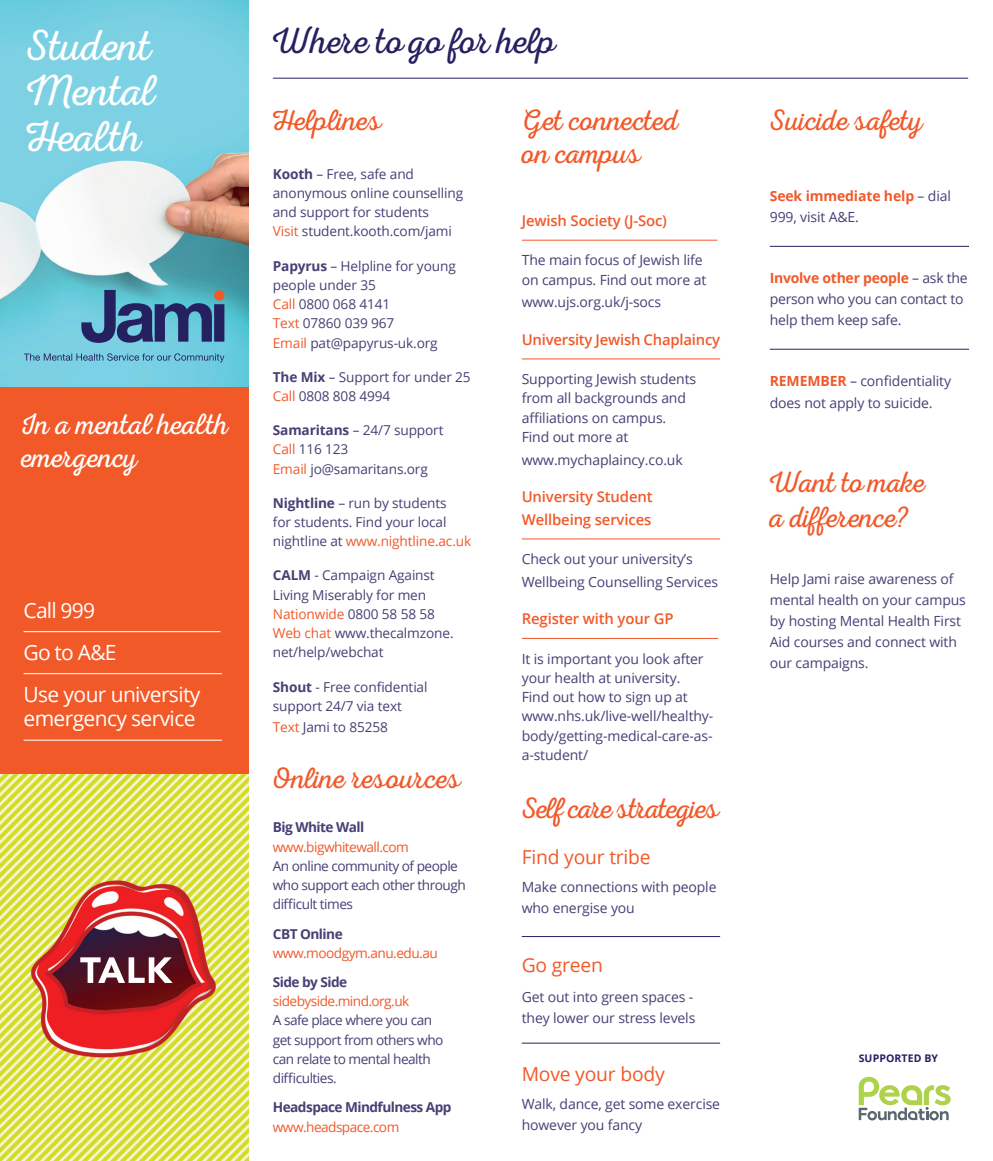
<style>
.page{position:relative;width:993px;height:1161px;background:#fff}
.page>*{position:absolute;margin:0;border:0;box-sizing:border-box;transform-origin:0 0}
.t1{font:43.75px/45.5px "Nexa Rust Script L 0";letter-spacing:.005em;color:#fff;text-align:justify}
.t2{font:36.93px "Nexa Rust Script L 0";letter-spacing:-.005em;color:#252161}
.t3{font:29.75px/35px "Nexa Rust Script L 0";letter-spacing:-.005em;color:#f15929}
.t4{font:29.75px/33.2px "Nexa Rust Script L 0";letter-spacing:.005em;color:#fff}
.t5{font:29.75px "Nexa Rust Script L 0";letter-spacing:-.03em;color:#f15929}
.t6{font:21px/42px "Open Sans";letter-spacing:-.03em;color:#fff}
.t7{font:19.25px "Open Sans";letter-spacing:-.01em;color:#f15929}
.t8{font:600 14.88px/22.8px "Open Sans";letter-spacing:-.01em;color:#f15929}
.t9{font:14px/21px "Open Sans";letter-spacing:-.01em;color:#464075}
.t10{font:13.65px/19.2px "Open Sans";letter-spacing:-.01em;color:#464075}
.t11{font:13.65px/19.2px "Open Sans";letter-spacing:-.04em;color:#464075}
.t12{font:13.65px "Open Sans";letter-spacing:-.04em;color:#f15929}
.t13{font:700 13.65px "Open Sans";letter-spacing:-.04em;color:#464075}
.t14{font:700 10.5px "Open Sans";letter-spacing:.01em;color:#252161}
.s1{font-weight:700}
.s2{color:#f15929}
.s3{font-weight:700;color:#f15929}
</style>
<div class="page">
<img style="left:0;top:0;width:248px;height:388px">
<svg style="left:81px;top:290px;width:143px;height:53px;background:#47799f"></svg>
<div style="left:214px;top:290px;width:10px;height:10px;background:#f15929;border-radius:50%"></div>
<svg style="left:24px;top:353px;width:200px;height:10px;background:#66acc8"></svg>
<div style="left:0;top:388px;width:248px;height:386px;background:#f15929"></div>
<hr style="left:769px;top:246px;width:199px;height:1px;background:#252161">
<hr style="left:769px;top:349px;width:199px;height:1px;background:#252161">
<img style="left:0;top:774px;width:248px;height:387px">
<svg style="left:80px;top:957px;width:93px;height:26px"></svg>
<hr style="left:24px;top:631px;width:196px;height:1px;background:#fff">
<hr style="left:24px;top:673px;width:198px;height:1px;background:#fff">
<hr style="left:24px;top:740px;width:198px;height:1px;background:#fff">
<svg style="left:858px;top:1077px;width:92px;height:43px"></svg>
<hr style="left:521px;top:240px;width:196px;height:1px;background:#f15929">
<hr style="left:521px;top:358px;width:199px;height:1px;background:#f15929">
<hr style="left:521px;top:538px;width:199px;height:1px;background:#f15929">
<hr style="left:521px;top:638px;width:197px;height:1px;background:#f15929">
<hr style="left:521px;top:936px;width:199px;height:1px;background:#252161">
<hr style="left:521px;top:1043px;width:199px;height:1px;background:#252161">
<hr style="left:273px;top:78px;width:694px;height:1px;background:#252161">
<h1 class="t1" style="left:26px;top:29px;width:131px">Student Mental Health</h1>
<h3 class="t4" style="left:21px;top:411px;width:209px">In a mental health emergency</h3>
<h3 class="t6" style="left:24px;top:588px;width:178px">Call 999<br>Go to A&amp;E<br>Use your university</h3>
<h3 class="t6" style="left:24px;top:697px;width:173px">emergency service</h3>
<h2 class="t2" style="left:273px;top:20px;width:283px">Where to go for help</h2>
<h3 class="t3" style="left:273px;top:107px;width:109px">Helplines</h3>
<p class="t10" style="left:273px;top:164px;width:192px"><span class="s1">Kooth</span> – Free, safe and anonymous online counselling and support for students<br><span class="s2">Visit</span> student.kooth.com/jami</p>
<p class="t10" style="left:273px;top:256px;width:184px"><span class="s1">Papyrus</span> – Helpline for young people under 35<br><span class="s2">Call</span> 0800 068 4141<br><span class="s2">Text</span> 07860 039 967<br><span class="s2">Email</span> pat@papyrus-uk.org</p>
<p class="t10" style="left:273px;top:367px;width:199px"><span class="s1">The Mix</span> – Support for under 25<br><span class="s2">Call</span> 0808 808 4994</p>
<p class="t10" style="left:273px;top:420px;width:172px"><span class="s1">Samaritans</span> – 24/7 support<br><span class="s2">Call</span> 116 123<br><span class="s2">Email</span> jo@samaritans.org</p>
<p class="t10" style="left:273px;top:493px;width:200px"><span class="s1">Nightline</span> – run by students<br>for students. Find your local nightline at <span class="s2">www.nightline.ac.uk</span></p>
<p class="t10" style="left:273px;top:565px;width:182px"><span class="s1">CALM</span> - Campaign Against<br>Living Miserably for men<br><span class="s2">Nationwide</span> 0800 58 58 58<br><span class="s2">Web chat</span> www.thecalmzone. net/help/webchat</p>
<p class="t10" style="left:273px;top:676px;width:156px"><span class="s1">Shout</span> - Free confidential support 24/7 via text</p>
<p class="t10" style="left:273px;top:717px;width:116px"><span class="s2">Text</span> Jami to 85258</p>
<h3 class="t3" style="left:273px;top:765px;width:189px">Online resources</h3>
<p class="t13" style="left:273px;top:818px;width:93px">Big White Wall</p>
<p class="t12" style="left:273px;top:837px;width:138px">www.bigwhitewall.com</p>
<p class="t11" style="left:273px;top:856px;width:194px">An online community of people who support each other through difficult times</p>
<p class="t13" style="left:273px;top:924px;width:71px">CBT Online</p>
<p class="t12" style="left:273px;top:943px;width:166px">www.moodgym.anu.edu.au</p>
<p class="t13" style="left:273px;top:972px;width:76px">Side by Side</p>
<p class="t12" style="left:273px;top:992px;width:138px">sidebyside.mind.org.uk</p>
<p class="t11" style="left:273px;top:1010px;width:172px">A safe place where you can get support from others who can relate to mental health difficulties.</p>
<p class="t13" style="left:273px;top:1098px;width:180px">Headspace Mindfulness App</p>
<p class="t12" style="left:273px;top:1117px;width:128px">www.headspace.com</p>
<h3 class="t3" style="left:521px;top:108px;width:158px;line-height:33.2px">Get connected on campus</h3>
<p class="t8" style="left:521px;top:209px;width:147px">Jewish Society (J-Soc)</p>
<p class="t9" style="left:521px;top:250px;width:186px;line-height:19.2px">The main focus of Jewish life on campus. Find out more at</p>
<p class="t9" style="left:521px;top:291px;width:141px">www.ujs.org.uk/j-socs</p>
<p class="t8" style="left:521px;top:328px;width:200px">University Jewish Chaplaincy</p>
<p class="t9" style="left:521px;top:369px;width:176px;line-height:19.2px">Supporting Jewish students from all backgrounds and affiliations on campus.<br>Find out more at</p>
<p class="t9" style="left:521px;top:449px;width:162px">www.mychaplaincy.co.uk</p>
<p class="t8" style="left:521px;top:485px;width:132px">University Student<br>Wellbeing services</p>
<p class="t9" style="left:521px;top:547px;width:198px;line-height:22.8px">Check out your university’s<br>Wellbeing Counselling Services</p>
<p class="t8" style="left:521px;top:607px;width:153px">Register with your GP</p>
<p class="t9" style="left:521px;top:648px;width:193px;line-height:19.2px">It is important you look after your health at university.<br>Find out how to sign up at www.nhs.uk/live-well/healthy&shy;body/getting-medical-care-as&shy;a-student/</p>
<h3 class="t5" style="left:521px;top:792px;width:198px">Self care strategies</h3>
<h3 class="t7" style="left:521px;top:844px;width:130px">Find your tribe</h3>
<p class="t9" style="left:521px;top:876px;width:196px">Make connections with people who energise you</p>
<h3 class="t7" style="left:521px;top:951px;width:83px">Go green</h3>
<p class="t9" style="left:521px;top:985px;width:175px">Get out into green spaces - they lower our stress levels</p>
<h3 class="t7" style="left:521px;top:1061px;width:144px">Move your body</h3>
<p class="t9" style="left:521px;top:1093px;width:200px">Walk, dance, get some exercise however you fancy</p>
<h3 class="t3" style="left:769px;top:107px;width:155px">Suicide safety</h3>
<p class="t9" style="left:769px;top:185px;width:183px"><span class="s3">Seek immediate help</span> – dial<br>999, visit A&amp;E.</p>
<p class="t9" style="left:769px;top:267px;width:199px"><span class="s3">Involve other people</span> – ask the person who you can contact to help them keep safe.</p>
<p class="t9" style="left:769px;top:369px;width:183px;line-height:21.9px"><span class="s3">REMEMBER</span> – confidentiality does not apply to suicide.</p>
<h3 class="t3" style="left:769px;top:469px;width:156px">Want to make a difference?</h3>
<p class="t9" style="left:769px;top:568px;width:198px">Help Jami raise awareness of mental health on your campus by hosting Mental Health First<br>Aid courses and connect with our campaigns.</p>
<p class="t14" style="left:858px;top:1050px;width:81px">SUPPORTED BY</p>
</div>
